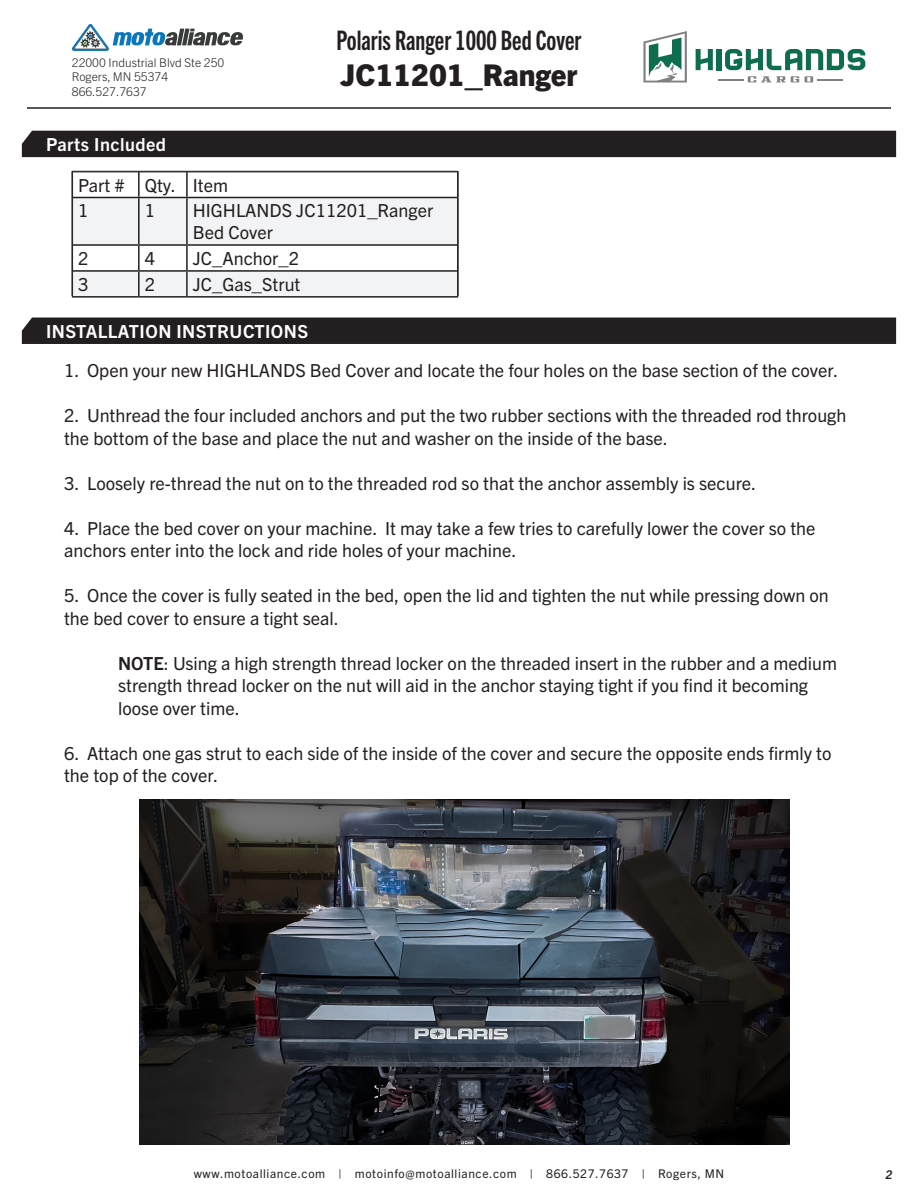
<style>
.page{position:relative;width:918px;height:1188px;background:#fff}
.page>*{position:absolute;margin:0;border:0;box-sizing:border-box;transform-origin:0 0}
.t1{font:800 30px "Trade Gothic Next LT Pro";color:#231f20}
.t2{font:27px "Trade Gothic Next LT Pro Bd Cm";color:#231f20}
.t3{font:18px/22.5px "Trade Gothic Next LT Pro";color:#231f20}
.t4{font:700 18px "Trade Gothic Next LT Pro";letter-spacing:.025em;color:#fff}
.t5{font:12px "Trade Gothic Next LT Pro";letter-spacing:.05em;color:#231f20}
.t6{font:300 12px/14.4px "Trade Gothic Next LT Pro";color:#231f20}
.t7{font:italic 700 12px "Trade Gothic Next LT Pro";color:#231f20}
.s1{font-weight:700}
</style>
<div class="page">
<svg style="left:72px;top:24px;width:171px;height:27px"></svg>
<hr style="left:27px;top:107px;width:864px;height:2px;background:#231f20">
<svg style="left:696px;top:49px;width:17px;height:21px"></svg>
<div style="left:716px;top:49px;width:5px;height:21px;background:#0f6d4f"></div>
<svg style="left:725px;top:49px;width:140px;height:21px"></svg>
<svg style="left:719px;top:76px;width:80px;height:6px"></svg>
<svg style="left:805px;top:76px;width:37px;height:6px"></svg>
<svg style="left:643px;top:31px;width:44px;height:51px"></svg>
<div style="left:22px;top:318px;width:874px;height:26px;background:#231f20"></div>
<div style="left:22px;top:131px;width:874px;height:26px;background:#231f20"></div>
<svg style="left:72px;top:171px;width:387px;height:126px"></svg>
<hr style="left:138px;top:172px;width:2px;height:25px;background:#231f20">
<hr style="left:186px;top:172px;width:2px;height:25px;background:#231f20">
<hr style="left:73px;top:197px;width:66px;height:1px;background:#231f20">
<hr style="left:139px;top:197px;width:48px;height:1px;background:#231f20">
<hr style="left:138px;top:198px;width:2px;height:46px;background:#231f20">
<hr style="left:187px;top:197px;width:270px;height:1px;background:#231f20">
<hr style="left:186px;top:198px;width:2px;height:46px;background:#231f20">
<hr style="left:73px;top:244px;width:66px;height:2px;background:#231f20">
<hr style="left:139px;top:244px;width:48px;height:2px;background:#231f20">
<hr style="left:138px;top:246px;width:2px;height:24px;background:#231f20">
<hr style="left:187px;top:244px;width:270px;height:2px;background:#231f20">
<hr style="left:186px;top:246px;width:2px;height:24px;background:#231f20">
<hr style="left:73px;top:270px;width:66px;height:2px;background:#231f20">
<hr style="left:139px;top:270px;width:48px;height:2px;background:#231f20">
<hr style="left:138px;top:272px;width:2px;height:24px;background:#231f20">
<hr style="left:187px;top:270px;width:270px;height:2px;background:#231f20">
<hr style="left:186px;top:272px;width:2px;height:24px;background:#231f20">
<hr style="left:72px;top:296px;width:67px;height:2px;background:#231f20">
<hr style="left:139px;top:296px;width:48px;height:2px;background:#231f20">
<hr style="left:187px;top:296px;width:271px;height:2px;background:#231f20">
<img style="left:139px;top:799px;width:650px;height:346px">
<p class="t6" style="left:72px;top:55px;width:154px">22000 Industrial Blvd Ste 250<br>Rogers, MN 55374<br>866.527.7637</p>
<h2 class="t2" style="left:337px;top:22px;width:246px">Polaris Ranger 1000 Bed Cover</h2>
<h1 class="t1" style="left:341px;top:54px;width:238px">JC11201_Ranger</h1>
<p class="t4" style="left:46px;top:132px;width:121px">Parts Included</p>
<p class="t3" style="left:78px;top:173px;width:48px">Part #</p>
<p class="t3" style="left:145px;top:173px;width:33px">Qty.</p>
<p class="t3" style="left:193px;top:173px;width:37px">Item</p>
<p class="t3" style="left:78px;top:198px;width:12px">1</p>
<p class="t3" style="left:145px;top:198px;width:12px">1</p>
<p class="t3" style="left:193px;top:199px;width:242px;line-height:21.6px">HIGHLANDS JC11201_Ranger<br>Bed Cover</p>
<p class="t3" style="left:78px;top:246px;width:12px">2</p>
<p class="t3" style="left:145px;top:246px;width:12px">4</p>
<p class="t3" style="left:193px;top:246px;width:108px">JC_Anchor_2</p>
<p class="t3" style="left:78px;top:272px;width:12px">3</p>
<p class="t3" style="left:145px;top:272px;width:12px">2</p>
<p class="t3" style="left:193px;top:272px;width:109px">JC_Gas_Strut</p>
<p class="t4" style="left:46px;top:319px;width:264px">INSTALLATION INSTRUCTIONS</p>
<p class="t3" style="left:64px;top:358px;width:775px">1. Open your new HIGHLANDS Bed Cover and locate the four holes on the base section of the cover.</p>
<p class="t3" style="left:64px;top:403px;width:784px">2. Unthread the four included anchors and put the two rubber sections with the threaded rod through the bottom of the base and place the nut and washer on the inside of the base.</p>
<p class="t3" style="left:64px;top:471px;width:694px">3. Loosely re-thread the nut on to the threaded rod so that the anchor assembly is secure.</p>
<p class="t3" style="left:64px;top:516px;width:753px">4. Place the bed cover on your machine. It may take a few tries to carefully lower the cover so the anchors enter into the lock and ride holes of your machine.</p>
<p class="t3" style="left:64px;top:583px;width:766px">5. Once the cover is fully seated in the bed, open the lid and tighten the nut while pressing down on the bed cover to ensure a tight seal.</p>
<p class="t3" style="left:118px;top:651px;width:721px"><span class="s1">NOTE</span>: Using a high strength thread locker on the threaded insert in the rubber and a medium strength thread locker on the nut will aid in the anchor staying tight if you find it becoming loose over time.</p>
<p class="t3" style="left:64px;top:741px;width:769px">6. Attach one gas strut to each side of the inside of the cover and secure the opposite ends firmly to the top of the cover.</p>
<p class="t5" style="left:194px;top:1165px;width:532px">www.motoalliance.com | motoinfo@motoalliance.com | 866.527.7637 | Rogers, MN</p>
<p class="t7" style="left:886px;top:1166px;width:8px">2</p>
</div>
